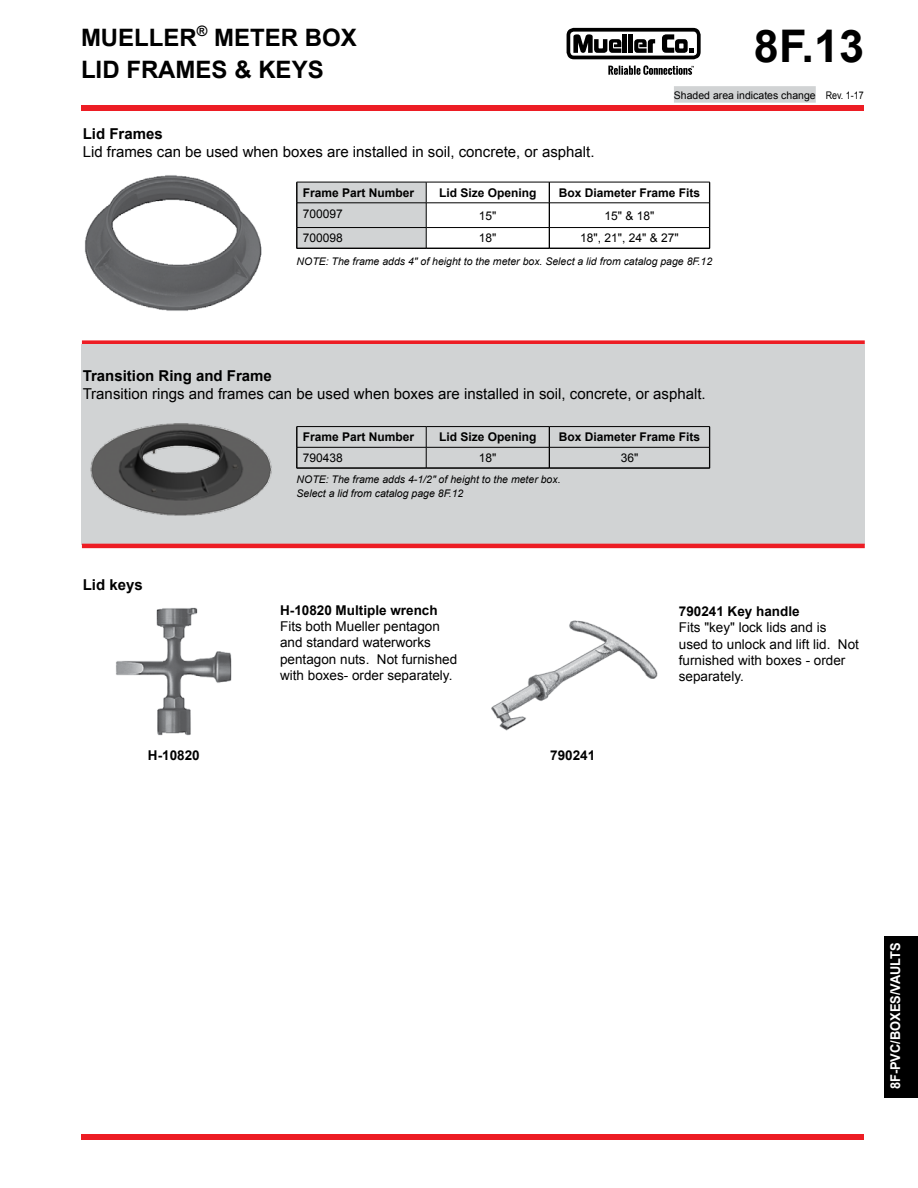
<style>
.page{position:relative;width:918px;height:1188px;background:#fff}
.page>*{position:absolute;margin:0;border:0;box-sizing:border-box;transform-origin:0 0}
.t1{font:700 45px "Arial";color:#000}
.t2{font:700 24px/32.2px "Arial";color:#000}
.t3{font:15px "Arial";color:#000}
.t4{font:700 15px "Arial";color:#000}
.t5{font:13.5px/16.2px "Arial";color:#000}
.t6{font:700 13.5px "Arial";color:#000}
.t7{font:700 13.5px "Arial";color:#fff;scale:.95 1}
.t8{font:700 12px "Arial";color:#000}
.t9{font:12px "Arial";color:#000}
.t10{font:italic 10.5px/14.4px "Arial";color:#000}
.t11{font:10.5px "Arial";color:#000}
</style>
<div class="page">
<img style="left:85px;top:175px;width:177px;height:136px">
<img style="left:116px;top:607px;width:116px;height:129px">
<img style="left:491px;top:620px;width:167px;height:111px">
<div style="left:82px;top:340px;width:783px;height:6px;background:#ed1d24"></div>
<div style="left:82px;top:344px;width:783px;height:201px;background:#d1d3d4"></div>
<div style="left:674px;top:86px;width:142px;height:17px;background:#d1d3d4"></div>
<hr style="left:426px;top:182px;width:123px;height:1px;background:#000">
<hr style="left:549px;top:182px;width:161px;height:1px;background:#000">
<hr style="left:426px;top:203px;width:123px;height:1px;background:#000">
<hr style="left:549px;top:203px;width:160px;height:1px;background:#000">
<hr style="left:426px;top:227px;width:123px;height:1px;background:#000">
<hr style="left:549px;top:227px;width:160px;height:1px;background:#000">
<svg style="left:296px;top:182px;width:131px;height:66px;background:#c3c5c6"></svg>
<svg style="left:549px;top:182px;width:1px;height:66px"></svg>
<svg style="left:709px;top:182px;width:2px;height:66px"></svg>
<hr style="left:297px;top:248px;width:129px;height:1px;background:#000">
<hr style="left:426px;top:248px;width:123px;height:1px;background:#000">
<hr style="left:549px;top:248px;width:161px;height:1px;background:#000">
<hr style="left:82px;top:544px;width:783px;height:4px;background:#ed1d24">
<hr style="left:297px;top:426px;width:129px;height:1px;background:#000">
<hr style="left:426px;top:426px;width:123px;height:1px;background:#000">
<hr style="left:549px;top:426px;width:161px;height:1px;background:#000">
<hr style="left:297px;top:447px;width:129px;height:1px;background:#000">
<hr style="left:426px;top:447px;width:123px;height:1px;background:#000">
<svg style="left:426px;top:427px;width:1px;height:41px"></svg>
<hr style="left:549px;top:447px;width:160px;height:1px;background:#000">
<svg style="left:296px;top:427px;width:2px;height:41px"></svg>
<svg style="left:549px;top:427px;width:1px;height:41px"></svg>
<svg style="left:709px;top:427px;width:2px;height:41px"></svg>
<hr style="left:297px;top:468px;width:129px;height:1px;background:#000">
<hr style="left:426px;top:468px;width:123px;height:1px;background:#000">
<hr style="left:549px;top:468px;width:161px;height:1px;background:#000">
<img style="left:90px;top:423px;width:182px;height:93px">
<div style="left:567px;top:28px;width:134px;height:31px;background:linear-gradient(to right,#010101,#020202);border-radius:7px"></div>
<div style="left:570px;top:32px;width:127px;height:24px;background:#fff;border-radius:4px"></div>
<svg style="left:662px;top:34px;width:32px;height:19px"></svg>
<svg style="left:634px;top:39px;width:21px;height:14px"></svg>
<hr style="left:629px;top:34px;width:4px;height:19px;background:#000">
<hr style="left:623px;top:34px;width:4px;height:19px;background:#000">
<svg style="left:573px;top:34px;width:48px;height:19px"></svg>
<svg style="left:608px;top:65px;width:86px;height:10px"></svg>
<div style="left:81px;top:105px;width:783px;height:6px;background:#ed1d24"></div>
<div style="left:81px;top:1134px;width:783px;height:6px;background:#ed1d24"></div>
<div style="left:884px;top:936px;width:34px;height:162px;background:#000"></div>
<h2 class="t2" style="left:81px;top:22px;width:277px">MUELLER<sup>®</sup> METER BOX<br>LID FRAMES &amp; KEYS</h2>
<p class="t4" style="left:83px;top:124px;width:82px">Lid Frames</p>
<p class="t3" style="left:83px;top:142px;width:513px">Lid frames can be used when boxes are installed in soil, concrete, or asphalt.</p>
<h1 class="t1" style="left:754px;top:16px;width:112px">8F.13</h1>
<p class="t11" style="left:674px;top:88px;width:191px">Shaded area indicates change Rev. 1-17</p>
<p class="t8" style="left:303px;top:185px;width:113px">Frame Part Number</p>
<p class="t8" style="left:439px;top:185px;width:99px">Lid Size Opening</p>
<p class="t8" style="left:559px;top:185px;width:143px">Box Diameter Frame Fits</p>
<p class="t9" style="left:303px;top:205px;width:42px">700097</p>
<p class="t9" style="left:479px;top:207px;width:19px">15"</p>
<p class="t9" style="left:605px;top:207px;width:51px">15" &amp; 18"</p>
<p class="t9" style="left:303px;top:230px;width:42px">700098</p>
<p class="t9" style="left:479px;top:230px;width:19px">18"</p>
<p class="t9" style="left:580px;top:230px;width:100px">18", 21", 24" &amp; 27"</p>
<p class="t10" style="left:297px;top:254px;width:417px">NOTE: The frame adds 4" of height to the meter box. Select a lid from catalog page 8F.12</p>
<p class="t4" style="left:83px;top:366px;width:191px">Transition Ring and Frame</p>
<p class="t3" style="left:83px;top:384px;width:625px">Transition rings and frames can be used when boxes are installed in soil, concrete, or asphalt.</p>
<p class="t8" style="left:303px;top:429px;width:113px">Frame Part Number</p>
<p class="t8" style="left:439px;top:429px;width:99px">Lid Size Opening</p>
<p class="t8" style="left:559px;top:429px;width:143px">Box Diameter Frame Fits</p>
<p class="t9" style="left:303px;top:450px;width:42px">790438</p>
<p class="t9" style="left:479px;top:450px;width:19px">18"</p>
<p class="t9" style="left:621px;top:450px;width:19px">36"</p>
<p class="t4" style="left:83px;top:574px;width:62px">Lid keys</p>
<p class="t6" style="left:148px;top:747px;width:53px">H-10820</p>
<p class="t10" style="left:297px;top:472px;width:266px">NOTE: The frame adds 4-1/2" of height to the meter box.<br>Select a lid from catalog page 8F.12</p>
<p class="t6" style="left:280px;top:601px;width:159px">H-10820 Multiple wrench</p>
<p class="t5" style="left:280px;top:619px;width:179px">Fits both Mueller pentagon and standard waterworks pentagon nuts. Not furnished with boxes- order separately.</p>
<p class="t6" style="left:550px;top:747px;width:47px">790241</p>
<p class="t6" style="left:679px;top:603px;width:122px">790241 Key handle</p>
<p class="t5" style="left:679px;top:620px;width:182px">Fits "key" lock lids and is used to unlock and lift lid. Not furnished with boxes - order separately.</p>
<p class="t7" style="left:886px;top:1089px;width:156px;rotate:-90deg">8F-PVC/BOXES/VAULTS</p>
</div>
